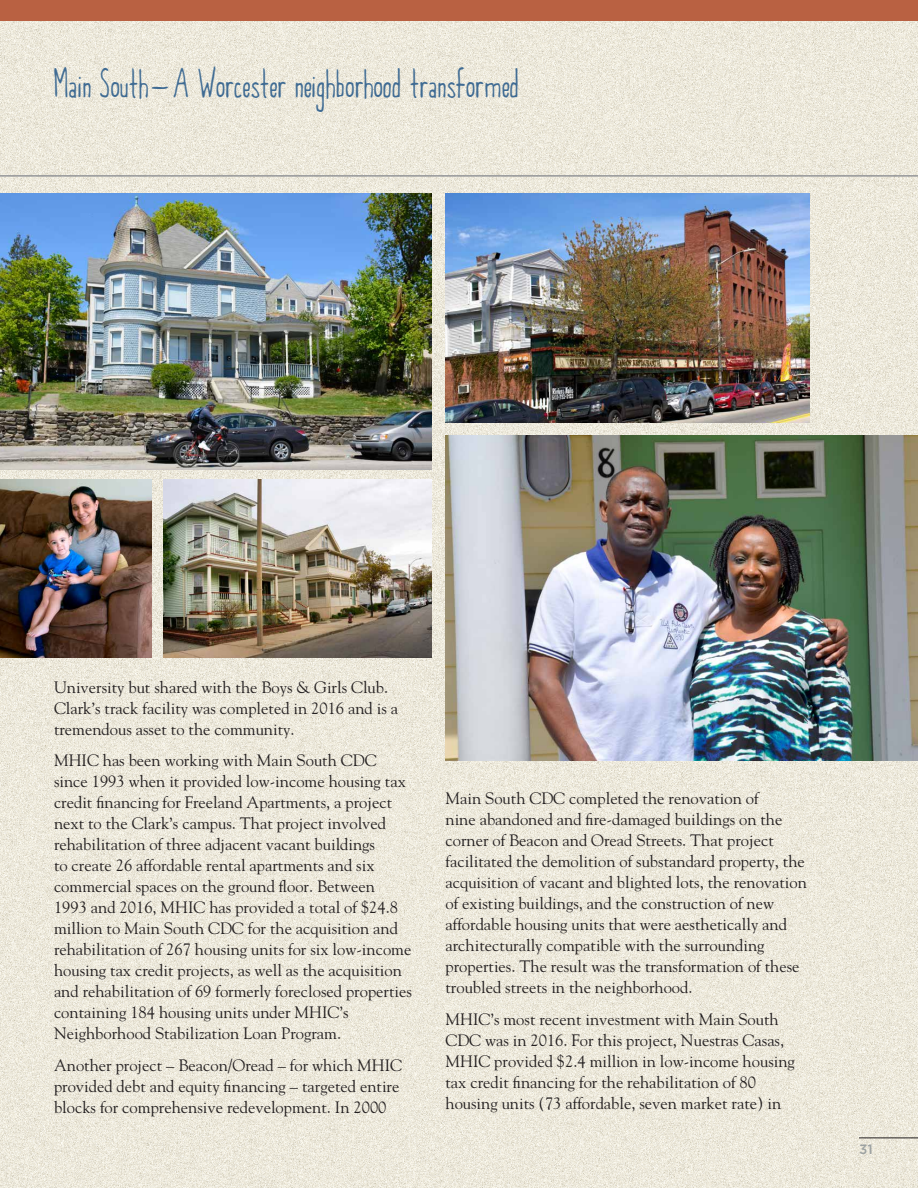
<style>
.page{position:relative;width:918px;height:1188px;background:#fff}
.page>*{position:absolute;margin:0;border:0;box-sizing:border-box;transform-origin:0 0}
.t1{font:300 39px "Meep";color:#3f6b93}
.t2{font:16.5px/21px "Goudy";color:#231f20}
.t3{font:500 13.5px "Gotham";color:#9da2a2}
</style>
<div class="page">
<img style="left:0;top:20px;width:918px;height:1168px">
<div style="left:0;top:0;width:918px;height:20px;background:#b96142"></div>
<img style="left:446px;top:193px;width:363px;height:230px">
<img style="left:164px;top:480px;width:268px;height:177px">
<img style="left:0;top:194px;width:432px;height:276px">
<img style="left:446px;top:436px;width:472px;height:325px">
<img style="left:0;top:480px;width:152px;height:177px">
<hr style="left:859px;top:1138px;width:59px;height:1px;background:#231f20">
<hr style="left:0;top:176px;width:918px;height:1px;background:#939598">
<h1 class="t1" style="left:54px;top:52px;width:467px">Main South— A Worcester neighborhood transformed</h1>
<p class="t2" style="left:54px;top:676px;width:346px">University but shared with the Boys &amp; Girls Club.<br>Clark’s track facility was completed in 2016 and is a tremendous asset to the community.</p>
<p class="t2" style="left:54px;top:749px;width:360px">MHIC has been working with Main South CDC since 1993 when it provided low-income housing tax credit financing for Freeland Apartments, a project next to the Clark’s campus. That project involved rehabilitation of three adjacent vacant buildings<br>to create 26 affordable rental apartments and six commercial spaces on the ground floor. Between<br>1993 and 2016, MHIC has provided a total of $24.8 million to Main South CDC for the acquisition and rehabilitation of 267 housing units for six low-income housing tax credit projects, as well as the acquisition and rehabilitation of 69 formerly foreclosed properties containing 184 housing units under MHIC’s Neighborhood Stabilization Loan Program.</p>
<p class="t2" style="left:54px;top:1054px;width:350px">Another project – Beacon/Oread – for which MHIC provided debt and equity financing – targeted entire blocks for comprehensive redevelopment. In 2000</p>
<p class="t2" style="left:445px;top:787px;width:363px">Main South CDC completed the renovation of<br>nine abandoned and fire-damaged buildings on the corner of Beacon and Oread Streets. That project facilitated the demolition of substandard property, the acquisition of vacant and blighted lots, the renovation of existing buildings, and the construction of new affordable housing units that were aesthetically and architecturally compatible with the surrounding properties. The result was the transformation of these troubled streets in the neighborhood.</p>
<p class="t2" style="left:445px;top:1008px;width:351px">MHIC’s most recent investment with Main South CDC was in 2016. For this project, Nuestras Casas, MHIC provided $2.4 million in low-income housing tax credit financing for the rehabilitation of 80 housing units (73 affordable, seven market rate) in</p>
<p class="t3" style="left:859px;top:1140px;width:15px">31</p>
</div>
